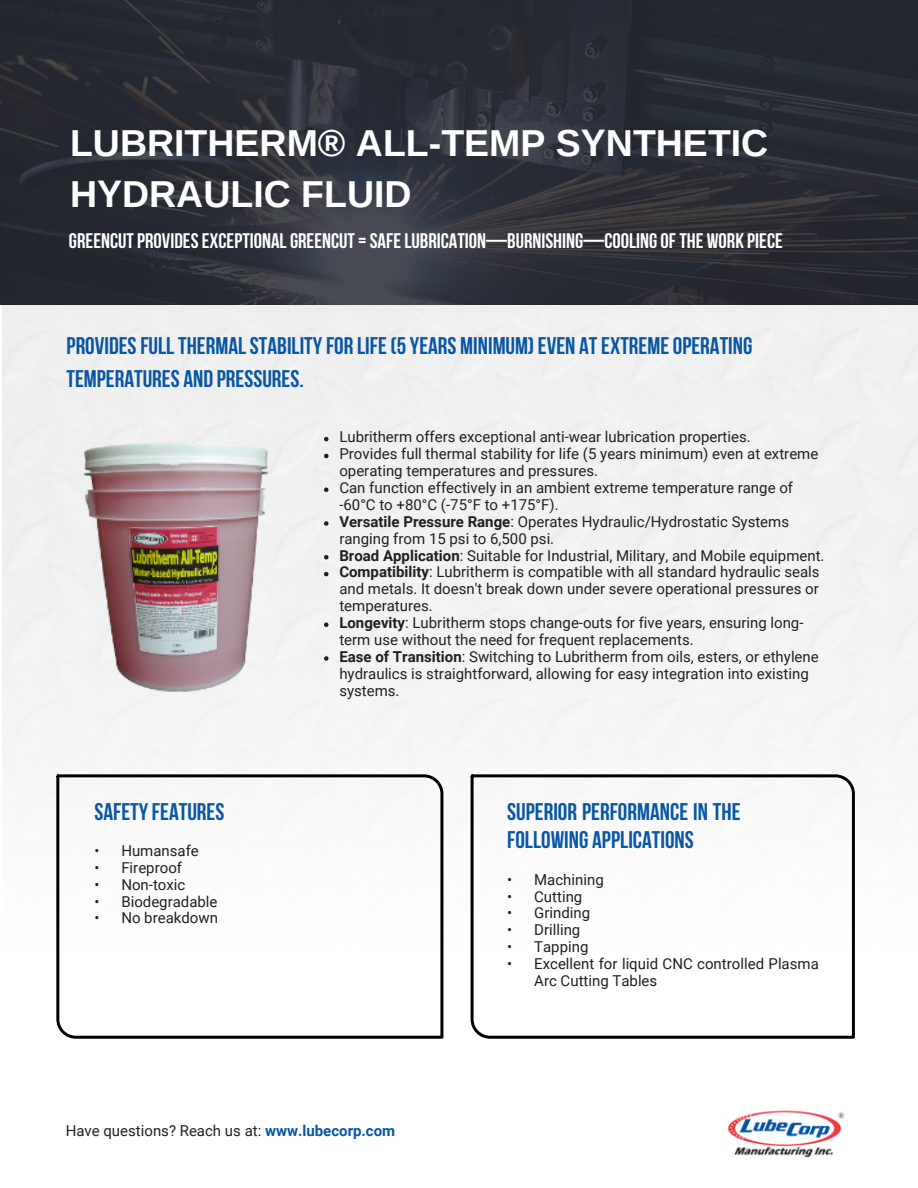
<style>
.page{position:relative;width:918px;height:1188px;background:#fff}
.page>*{position:absolute;margin:0;border:0;box-sizing:border-box;transform-origin:0 0}
.t1{font:700 37.5px/51.8px "Arimo";color:#fff}
.t2{font:700 24px/28.2px "Bebas Neue";color:#0856a4}
.t3{font:700 21px "Bebas Neue";color:#fff}
.t4{font:15px/16.8px "Roboto";color:#231f20}
.s1{font-weight:700}
.s2{font-weight:700;color:#0856a4}
</style>
<div class="page">
<div style="left:2px;top:306px;width:916px;height:657px;background:#f2f2f2"></div>
<svg style="left:56px;top:774px;width:387px;height:265px"></svg>
<svg style="left:0;top:0;width:918px;height:305px;fill:#272a32"></svg>
<svg style="left:471px;top:774px;width:384px;height:265px"></svg>
<img style="left:727px;top:1110px;width:118px;height:48px">
<img style="left:70px;top:419px;width:218px;height:292px">
<svg style="left:324px;top:437px;width:5px;height:4px"></svg>
<svg style="left:324px;top:454px;width:5px;height:4px"></svg>
<svg style="left:324px;top:487px;width:5px;height:5px"></svg>
<svg style="left:324px;top:521px;width:5px;height:5px"></svg>
<svg style="left:324px;top:555px;width:5px;height:4px"></svg>
<svg style="left:324px;top:572px;width:5px;height:4px"></svg>
<svg style="left:324px;top:622px;width:5px;height:5px"></svg>
<svg style="left:324px;top:656px;width:5px;height:5px"></svg>
<p class="t1" style="left:70px;top:117px;width:700px">LUBRITHERM® ALL-TEMP SYNTHETIC<br>HYDRAULIC FLUID</p>
<p class="t3" style="left:69px;top:232px;width:715px">GREENCUTPROVIDESEXCEPTIONALGREENCUT=SAFELUBRICATION—BURNISHING—COOLINGOFTHE WORK PIECE</p>
<p class="t2" style="left:67px;top:332px;width:687px;line-height:32.7px">PROVIDESFULLTHERMALSTABILITYFOR LIFE(5YEARS MINIMUM)EVEN ATEXTREMEOPERATING<br>TEMPERATURES AND PRESSURES.</p>
<p class="t4" style="left:339px;top:429px;width:413px">Lubritherm offers exceptional anti-wear lubrication properties.</p>
<p class="t4" style="left:339px;top:446px;width:481px">Provides full thermal stability for life (5 years minimum) even at extreme operating temperatures and pressures.</p>
<p class="t4" style="left:339px;top:480px;width:455px">Can function effectively in an ambient extreme temperature range of -60°C to +80°C (-75°F to +175°F).</p>
<p class="t4" style="left:339px;top:513px;width:451px"><span class="s1">Versatile Pressure Range</span>: Operates Hydraulic/Hydrostatic Systems ranging from 15 psi to 6,500 psi.</p>
<p class="t4" style="left:339px;top:547px;width:487px"><span class="s1">Broad Application</span>: Suitable for Industrial, Military, and Mobile equipment.</p>
<p class="t4" style="left:339px;top:564px;width:482px;text-align:justify"><span class="s1">Compatibility</span>: Lubritherm is compatible with all standard hydraulic seals and metals. It doesn't break down under severe operational pressures or temperatures.</p>
<p class="t4" style="left:339px;top:615px;width:466px"><span class="s1">Longevity</span>: Lubritherm stops change-outs for five years, ensuring long&shy;term use without the need for frequent replacements.</p>
<p class="t4" style="left:339px;top:648px;width:481px"><span class="s1">Ease of Transition</span>: Switching to Lubritherm from oils, esters, or ethylene hydraulics is straightforward, allowing for easy integration into existing systems.</p>
<p class="t2" style="left:94px;top:800px;width:131px">SAFETYFEATURES</p>
<p class="t2" style="left:507px;top:800px;width:235px">SUPERIOR PERFORMANCE IN THE<br>FOLLOWING APPLICATIONS</p>
<p class="t4" style="left:94px;top:842px;width:7px;text-align:justify">• • • • •</p>
<p class="t4" style="left:121px;top:842px;width:79px">Humansafe</p>
<p class="t4" style="left:121px;top:859px;width:62px">Fireproof</p>
<p class="t4" style="left:121px;top:876px;width:66px">Non-toxic</p>
<p class="t4" style="left:121px;top:893px;width:98px">Biodegradable</p>
<p class="t4" style="left:121px;top:910px;width:98px">No breakdown</p>
<p class="t4" style="left:507px;top:871px;width:7px;text-align:justify">• • • • • •</p>
<p class="t4" style="left:534px;top:871px;width:71px">Machining</p>
<p class="t4" style="left:534px;top:888px;width:50px">Cutting</p>
<p class="t4" style="left:534px;top:905px;width:57px">Grinding</p>
<p class="t4" style="left:534px;top:922px;width:48px">Drilling</p>
<p class="t4" style="left:534px;top:939px;width:56px">Tapping</p>
<p class="t4" style="left:534px;top:956px;width:286px">Excellent for liquid CNC controlled Plasma<br>Arc Cutting Tables</p>
<p class="t4" style="left:66px;top:1122px;width:331px">Have questions? Reach us at: <span class="s2">www.lubecorp.com</span></p>
</div>
